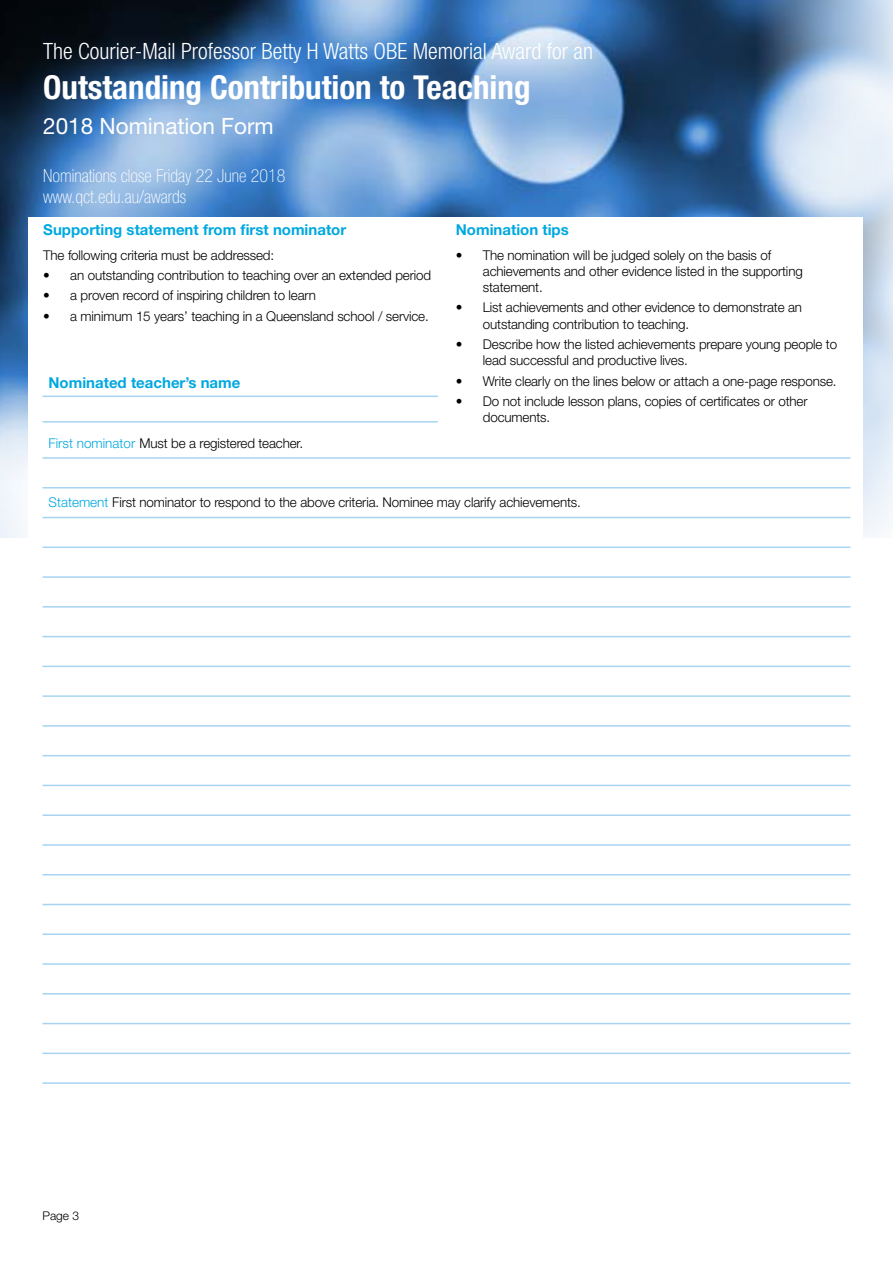
<style>
.page{position:relative;width:893px;height:1263px;background:#fff}
.page>*{position:absolute;margin:0;border:0;box-sizing:border-box;transform-origin:0 0}
.t1{font:700 condensed 33px "Helvetica Neue LT Std";color:#fff}
.t2{font:300 condensed 22.5px "Helvetica Neue LT Std";color:#fff}
.t3{font:22.5px "Helvetica Neue LT Std";color:#fff}
.t4{font:100 condensed 18px/21.6px "Helvetica Neue LT Std";color:#fff}
.t5{font:700 15px "Helvetica Neue LT Std";color:#00a8e0}
.t6{font:300 13.5px/16.2px "Helvetica Neue LT Std";letter-spacing:-.01em;color:#000}
.t7{font:300 12px "Helvetica Neue LT Std";color:#000}
.s1{color:#00a8e0}
</style>
<div class="page">
<img style="left:0;top:0;width:893px;height:537px">
<div style="left:29px;top:217px;width:834px;height:576px;background:#fff"></div>
<hr style="left:43px;top:396px;width:395px;height:1px;background:#a7d4f0">
<hr style="left:43px;top:421px;width:395px;height:2px;background:#a7d4f0">
<hr style="left:43px;top:457px;width:807px;height:2px;background:#a7d4f0">
<hr style="left:43px;top:487px;width:807px;height:1px;background:#a7d4f0">
<hr style="left:43px;top:517px;width:807px;height:1px;background:#a7d4f0">
<hr style="left:43px;top:546px;width:807px;height:2px;background:#a7d4f0">
<hr style="left:43px;top:576px;width:807px;height:2px;background:#a7d4f0">
<hr style="left:43px;top:606px;width:807px;height:2px;background:#a7d4f0">
<hr style="left:43px;top:636px;width:807px;height:1px;background:#a7d4f0">
<hr style="left:43px;top:666px;width:807px;height:1px;background:#a7d4f0">
<hr style="left:43px;top:695px;width:807px;height:2px;background:#a7d4f0">
<hr style="left:43px;top:725px;width:807px;height:2px;background:#a7d4f0">
<hr style="left:43px;top:755px;width:807px;height:1px;background:#a7d4f0">
<hr style="left:43px;top:785px;width:807px;height:1px;background:#a7d4f0">
<hr style="left:43px;top:814px;width:807px;height:2px;background:#a7d4f0">
<hr style="left:43px;top:844px;width:807px;height:2px;background:#a7d4f0">
<hr style="left:43px;top:874px;width:807px;height:1px;background:#a7d4f0">
<hr style="left:43px;top:904px;width:807px;height:1px;background:#a7d4f0">
<hr style="left:43px;top:933px;width:807px;height:2px;background:#a7d4f0">
<hr style="left:43px;top:963px;width:807px;height:2px;background:#a7d4f0">
<hr style="left:43px;top:993px;width:807px;height:1px;background:#a7d4f0">
<hr style="left:43px;top:1023px;width:807px;height:1px;background:#a7d4f0">
<hr style="left:43px;top:1052px;width:807px;height:2px;background:#a7d4f0">
<hr style="left:43px;top:1082px;width:807px;height:2px;background:#a7d4f0">
<h2 class="t2" style="left:43px;top:38px;width:551px">The Courier-Mail Professor Betty H Watts OBE Memorial Award for an</h2>
<h1 class="t1" style="left:43px;top:67px;width:489px">Outstanding Contribution to Teaching</h1>
<h2 class="t3" style="left:43px;top:113px;width:232px">2018 Nomination Form</h2>
<h3 class="t4" style="left:43px;top:164px;width:244px">Nominations close Friday 22 June 2018 www.qct.edu.au/awards</h3>
<p class="t5" style="left:43px;top:220px;width:305px">Supporting statement from first nominator</p>
<p class="t6" style="left:43px;top:246px;width:232px">The following criteria must be addressed:</p>
<p class="t6" style="left:43px;top:267px;width:389px">• an outstanding contribution to teaching over an extended period</p>
<p class="t6" style="left:43px;top:287px;width:274px">• a proven record of inspiring children to learn</p>
<p class="t6" style="left:43px;top:308px;width:387px">• a minimum 15 years’ teaching in a Queensland school / service.</p>
<p class="t5" style="left:456px;top:220px;width:114px">Nomination tips</p>
<p class="t6" style="left:483px;top:246px;width:321px;text-indent:-27px">• The nomination will be judged solely on the basis of achievements and other evidence listed in the supporting statement.</p>
<p class="t6" style="left:483px;top:299px;width:321px;text-indent:-27px">• List achievements and other evidence to demonstrate an outstanding contribution to teaching.</p>
<p class="t6" style="left:483px;top:336px;width:356px;text-indent:-27px">• Describe how the listed achievements prepare young people to lead successful and productive lives.</p>
<p class="t6" style="left:456px;top:372px;width:382px">• Write clearly on the lines below or attach a one-page response.</p>
<p class="t6" style="left:483px;top:393px;width:326px;text-indent:-27px">• Do not include lesson plans, copies of certificates or other documents.</p>
<p class="t5" style="left:49px;top:373px;width:193px">Nominated teacher’s name</p>
<p class="t6" style="left:49px;top:435px;width:256px"><span class="s1">First nominator</span> Must be a registered teacher.</p>
<p class="t6" style="left:49px;top:494px;width:534px"><span class="s1">Statement</span> First nominator to respond to the above criteria. Nominee may clarify achievements.</p>
<p class="t7" style="left:43px;top:1208px;width:38px">Page 3</p>
</div>
